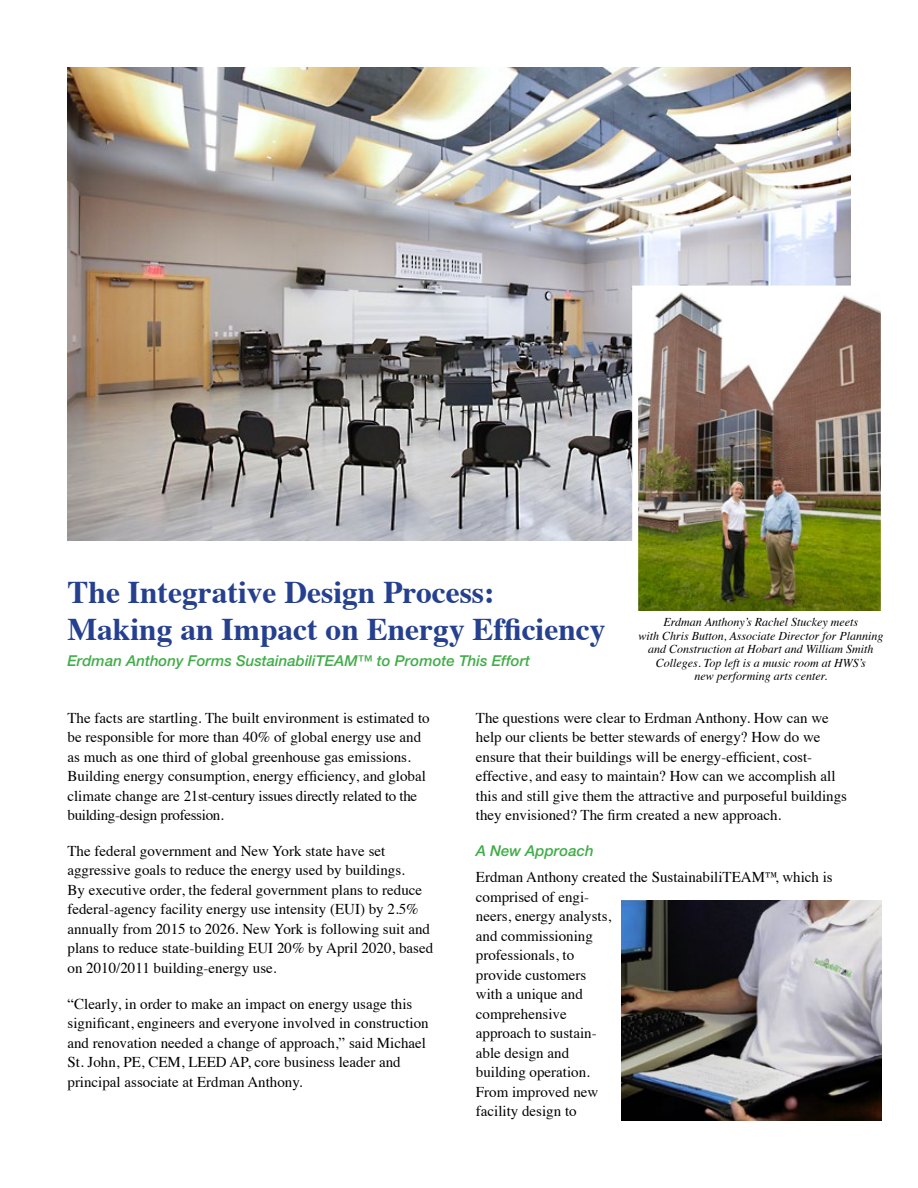
<style>
.page{position:relative;width:918px;height:1188px;background:#fff}
.page>*{position:absolute;margin:0;border:0;box-sizing:border-box;transform-origin:0 0}
.t1{font:700 31.5px/37.5px "Times";color:#25408f}
.t2{font:15px/19.5px "Times";color:#000}
.t3{font:italic 500 15px "Helvetica Neue LT Std";color:#41ad49}
.t4{font:italic 12px/13.5px "Times";color:#000;text-align:center}
</style>
<div class="page">
<img style="left:68px;top:68px;width:782px;height:472px">
<img style="left:629px;top:283px;width:252px;height:328px">
<img style="left:621px;top:901px;width:260px;height:219px">
<h1 class="t1" style="left:68px;top:570px;width:540px">The Integrative Design Process:<br>Making an Impact on Energy Efficiency</h1>
<p class="t3" style="left:68px;top:652px;width:464px">Erdman Anthony Forms SustainabiliTEAM™ to Promote This Effort</p>
<p class="t4" style="left:638px;top:615px;width:247px">Erdman Anthony’s Rachel Stuckey meets<br>with Chris Button, Associate Director for Planning and Construction at Hobart and William Smith Colleges. Top left is a music room at HWS’s<br>new performing arts center.</p>
<p class="t2" style="left:68px;top:707px;width:364px">The facts are startling. The built environment is estimated to be responsible for more than 40% of global energy use and as much as one third of global greenhouse gas emissions.<br>Building energy consumption, energy efficiency, and global climate change are 21st-century issues directly related to the building-design profession.</p>
<p class="t2" style="left:68px;top:840px;width:367px">The federal government and New York state have set aggressive goals to reduce the energy used by buildings.<br>By executive order, the federal government plans to reduce federal-agency facility energy use intensity (EUI) by 2.5% annually from 2015 to 2026. New York is following suit and plans to reduce state-building EUI 20% by April 2020, based on 2010/2011 building-energy use.</p>
<p class="t2" style="left:68px;top:992px;width:363px">“Clearly, in order to make an impact on energy usage this significant, engineers and everyone involved in construction and renovation needed a change of approach,” said Michael St. John, PE, CEM, LEED AP, core business leader and principal associate at Erdman Anthony.</p>
<p class="t2" style="left:476px;top:707px;width:373px">The questions were clear to Erdman Anthony. How can we help our clients be better stewards of energy? How do we ensure that their buildings will be energy-efficient, cost&shy;effective, and easy to maintain? How can we accomplish all this and still give them the attractive and purposeful buildings they envisioned? The firm created a new approach.</p>
<p class="t3" style="left:476px;top:842px;width:119px">A New Approach</p>
<p class="t2" style="left:476px;top:866px;width:358px">Erdman Anthony created the SustainabiliTEAM™, which is comprised of engi-<br>neers, energy analysts,<br>and commissioning<br>professionals, to<br>provide customers<br>with a unique and<br>comprehensive<br>approach to sustain-<br>able design and<br>building operation.<br>From improved new<br>facility design to</p>
</div>
